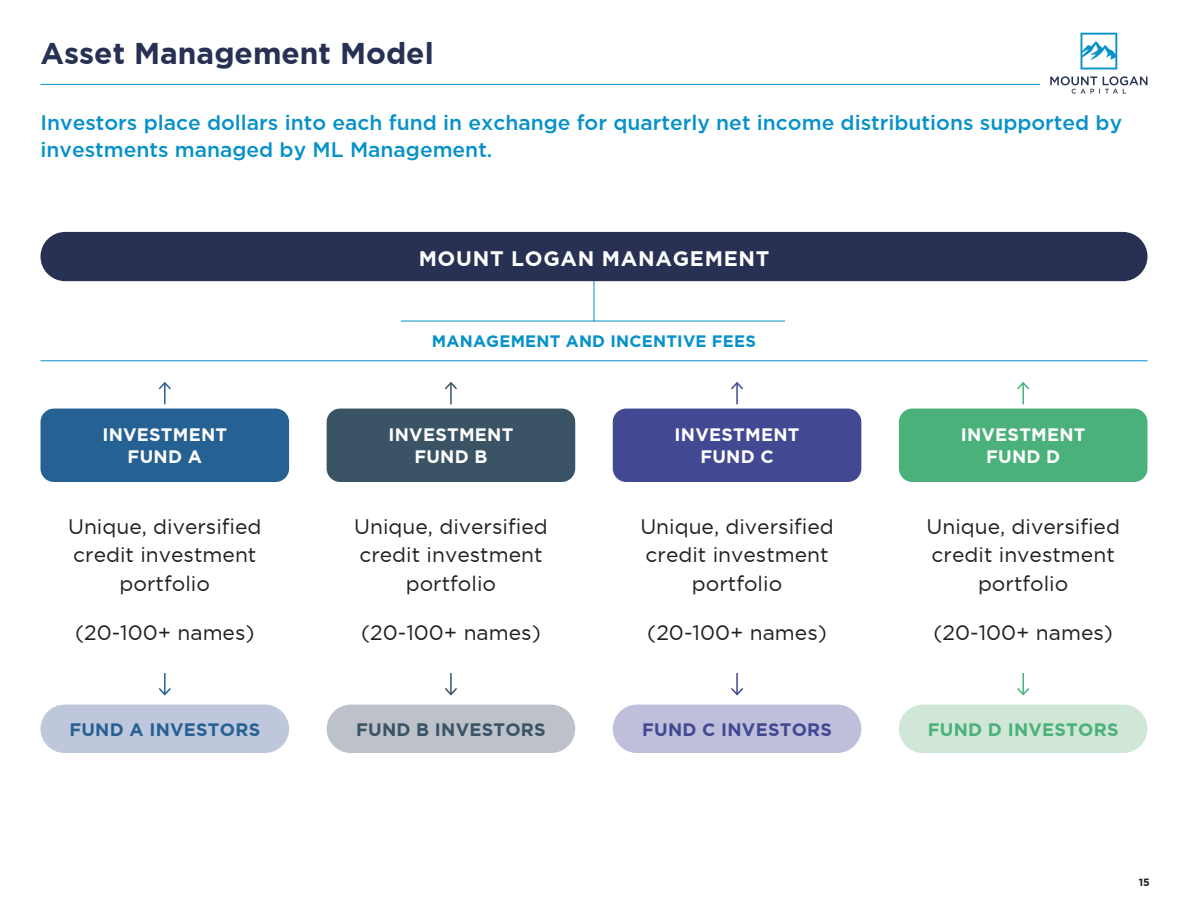
<style>
.page{position:relative;width:1188px;height:918px;background:#fff}
.page>*{position:absolute;margin:0;border:0;box-sizing:border-box;transform-origin:0 0}
.t1{font:700 30px "Gotham";color:#283154}
.t2{font:21px/28.5px "Gotham";color:#231f20;text-align:center}
.t3{font:500 21px/27px "Gotham";color:#0691c9}
.t4{font:700 21px "Gotham";letter-spacing:.035em;color:#fff}
.t5{font:700 18px "Gotham";letter-spacing:.015em;color:#fff}
.t6{font:700 18px "Gotham";letter-spacing:.015em;color:#266194}
.t7{font:700 18px "Gotham";letter-spacing:.015em;color:#3a5365}
.t8{font:700 18px "Gotham";letter-spacing:.015em;color:#424892}
.t9{font:700 18px "Gotham";letter-spacing:.015em;color:#4ab17a}
.t10{font:700 16.5px "Gotham";letter-spacing:.015em;color:#0691c9}
.t11{font:700 10.5px "Gotham";color:#231f20}
</style>
<div class="page">
<hr style="left:594px;top:281px;width:1px;height:40px;background:#0691c9">
<div style="left:41px;top:232px;width:1107px;height:49px;background:#283154;border-radius:25px"></div>
<div style="left:40px;top:409px;width:249px;height:73px;background:#266194;border-radius:14px"></div>
<div style="left:41px;top:705px;width:248px;height:48px;background:#bfc7dc;border-radius:24px"></div>
<div style="left:327px;top:409px;width:248px;height:73px;background:#3a5365;border-radius:14px"></div>
<div style="left:327px;top:705px;width:248px;height:48px;background:#bdc1c9;border-radius:24px"></div>
<div style="left:613px;top:409px;width:248px;height:73px;background:#424892;border-radius:14px"></div>
<div style="left:613px;top:705px;width:248px;height:48px;background:#c0bfdb;border-radius:24px"></div>
<div style="left:899px;top:409px;width:249px;height:73px;background:#4ab17a;border-radius:14px"></div>
<div style="left:899px;top:705px;width:248px;height:48px;background:#d0e6d7;border-radius:24px"></div>
<hr style="left:40px;top:360px;width:1108px;height:1px;background:#0691c9">
<hr style="left:401px;top:321px;width:384px;height:1px;background:#0691c9">
<hr style="left:164px;top:383px;width:2px;height:21px;background:#266194">
<svg style="left:158px;top:382px;width:13px;height:9px"></svg>
<hr style="left:164px;top:673px;width:2px;height:21px;background:#266194">
<svg style="left:158px;top:686px;width:13px;height:10px"></svg>
<hr style="left:450px;top:383px;width:2px;height:21px;background:#3a5365">
<svg style="left:445px;top:382px;width:12px;height:9px"></svg>
<hr style="left:450px;top:673px;width:2px;height:21px;background:#3a5365">
<svg style="left:445px;top:686px;width:12px;height:10px"></svg>
<hr style="left:736px;top:383px;width:2px;height:21px;background:#424892">
<svg style="left:731px;top:382px;width:12px;height:9px"></svg>
<hr style="left:736px;top:673px;width:2px;height:21px;background:#424892">
<svg style="left:731px;top:686px;width:12px;height:10px"></svg>
<hr style="left:1022px;top:383px;width:2px;height:21px;background:#4ab17a">
<svg style="left:1017px;top:382px;width:13px;height:9px"></svg>
<hr style="left:1022px;top:673px;width:2px;height:21px;background:#4ab17a">
<svg style="left:1017px;top:686px;width:13px;height:10px"></svg>
<svg style="left:1050px;top:76px;width:98px;height:18px"></svg>
<svg style="left:1081px;top:33px;width:36px;height:36px"></svg>
<hr style="left:40px;top:84px;width:1000px;height:1px;background:#0691c9">
<p class="t1" style="left:40px;top:36px;width:395px">Asset Management Model</p>
<p class="t3" style="left:40px;top:108px;width:1083px">Investors place dollars into each fund in exchange for quarterly net income distributions supported by investments managed by ML Management.</p>
<p class="t4" style="left:419px;top:246px;width:352px">MOUNT LOGAN MANAGEMENT</p>
<p class="t10" style="left:432px;top:331px;width:326px">MANAGEMENT AND INCENTIVE FEES</p>
<p class="t5" style="left:102px;top:424px;width:126px">INVESTMENT</p>
<p class="t5" style="left:128px;top:446px;width:76px">FUND A</p>
<p class="t5" style="left:389px;top:424px;width:126px">INVESTMENT</p>
<p class="t5" style="left:414px;top:446px;width:75px">FUND B</p>
<p class="t5" style="left:675px;top:424px;width:126px">INVESTMENT</p>
<p class="t5" style="left:700px;top:446px;width:75px">FUND C</p>
<p class="t5" style="left:961px;top:424px;width:126px">INVESTMENT</p>
<p class="t5" style="left:986px;top:446px;width:76px">FUND D</p>
<p class="t2" style="left:68px;top:512px;width:195px">Unique, diversified credit investment portfolio</p>
<p class="t2" style="left:75px;top:617px;width:181px">(20-100+ names)</p>
<p class="t2" style="left:354px;top:512px;width:195px">Unique, diversified credit investment portfolio</p>
<p class="t2" style="left:361px;top:617px;width:181px">(20-100+ names)</p>
<p class="t2" style="left:640px;top:512px;width:195px">Unique, diversified credit investment portfolio</p>
<p class="t2" style="left:647px;top:617px;width:181px">(20-100+ names)</p>
<p class="t2" style="left:927px;top:512px;width:195px">Unique, diversified credit investment portfolio</p>
<p class="t2" style="left:933px;top:617px;width:181px">(20-100+ names)</p>
<p class="t6" style="left:69px;top:719px;width:192px">FUND A INVESTORS</p>
<p class="t7" style="left:356px;top:719px;width:191px">FUND B INVESTORS</p>
<p class="t8" style="left:642px;top:719px;width:191px">FUND C INVESTORS</p>
<p class="t9" style="left:928px;top:719px;width:192px">FUND D INVESTORS</p>
<p class="t11" style="left:1139px;top:876px;width:13px">15</p>
</div>
